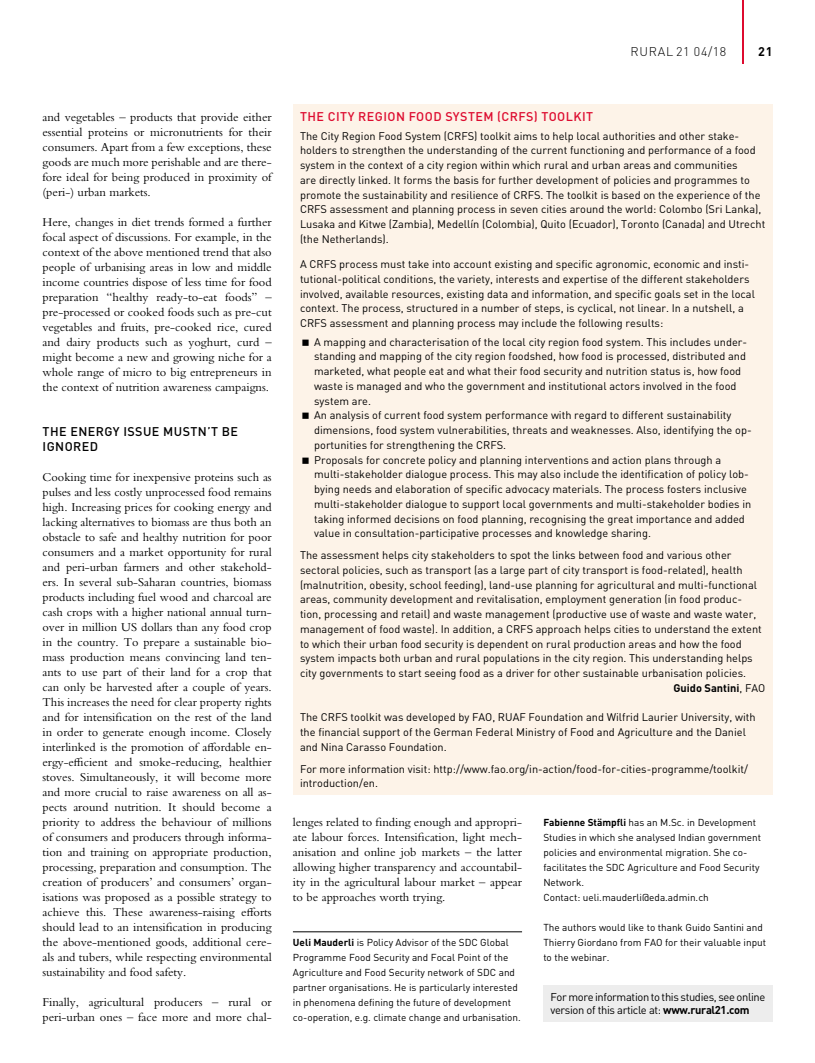
<style>
.page{position:relative;width:815px;height:1063px;background:#fff}
.page>*{position:absolute;margin:0;border:0;box-sizing:border-box;transform-origin:0 0}
.t1{font:12.5px/15px "Bembo Std";color:#000;text-align:justify}
.t2{font:500 12.5px "DIN Pro";letter-spacing:.035em;color:#dd0b2f}
.t3{font:500 12.5px/15px "DIN Pro";letter-spacing:.035em;color:#000}
.t4{font:300 12.5px "DIN Pro";letter-spacing:.06em;color:#000}
.t5{font:700 12.5px "DIN Pro";color:#000}
.t6{font:11.25px/13.5px "DIN Pro";letter-spacing:-.03em;color:#000}
.t7{font:11px/14.8px "DIN Pro";color:#000}
.t8{font:700 11px "DIN Pro";color:#000}
.t9{font:10px/15px "DIN Pro";color:#000}
.s1{font-weight:400}
.s2{font-weight:700}
</style>
<div class="page">
<hr style="left:742px;top:0;width:2px;height:64px;background:#dd0b2f">
<hr style="left:293px;top:932px;width:229px;height:1px;background:#000">
<div style="left:293px;top:104px;width:479px;height:691px;background:#fdf3e8"></div>
<div style="left:543px;top:985px;width:229px;height:36px;background:#ededed"></div>
<p class="t4" style="left:630px;top:43px;width:97px">RURAL 21 04/18</p>
<p class="t5" style="left:758px;top:43px;width:16px">21</p>
<p class="t1" style="left:43px;top:110px;width:231px">and vegetables – products that provide either essential proteins or micronutrients for their consumers. Apart from a few exceptions, these goods are much more perishable and are there&shy;fore ideal for being produced in proximity of (peri-) urban markets.</p>
<p class="t1" style="left:43px;top:215px;width:231px">Here, changes in diet trends formed a further focal aspect of discussions. For example, in the context of the above mentioned trend that also people of urbanising areas in low and middle income countries dispose of less time for food preparation “healthy ready-to-eat foods” – pre-processed or cooked foods such as pre-cut vegetables and fruits, pre-cooked rice, cured and dairy products such as yoghurt, curd – might become a new and growing niche for a whole range of micro to big entrepreneurs in the context of nutrition awareness campaigns.</p>
<p class="t3" style="left:43px;top:424px;width:197px">THE ENERGY ISSUE MUSTN’T BE<br>IGNORED</p>
<p class="t1" style="left:43px;top:470px;width:231px">Cooking time for inexpensive proteins such as pulses and less costly unprocessed food remains high. Increasing prices for cooking energy and lacking alternatives to biomass are thus both an obstacle to safe and healthy nutrition for poor consumers and a market opportunity for rural and peri-urban farmers and other stakehold&shy;ers. In several sub-Saharan countries, biomass products including fuel wood and charcoal are cash crops with a higher national annual turn&shy;over in million US dollars than any food crop in the country. To prepare a sustainable bio&shy;mass production means convincing land ten&shy;ants to use part of their land for a crop that can only be harvested after a couple of years.<br>This increases the need for clear property rights and for intensification on the rest of the land in order to generate enough income. Closely interlinked is the promotion of affordable en&shy;ergy-efficient and smoke-reducing, healthier stoves. Simultaneously, it will become more and more crucial to raise awareness on all as&shy;pects around nutrition. It should become a priority to address the behaviour of millions of consumers and producers through informa&shy;tion and training on appropriate production, processing, preparation and consumption. The creation of producers’ and consumers’ organ&shy;isations was proposed as a possible strategy to achieve this. These awareness-raising efforts should lead to an intensification in producing the above-mentioned goods, additional cere&shy;als and tubers, while respecting environmental sustainability and food safety.</p>
<p class="t1" style="left:43px;top:995px;width:231px">Finally, agricultural producers – rural or peri-urban ones – face more and more chal-</p>
<p class="t2" style="left:300px;top:108px;width:295px">THE CITY REGION FOOD SYSTEM (CRFS) TOOLKIT</p>
<p class="t7" style="left:300px;top:128px;width:467px">The City Region Food System (CRFS) toolkit aims to help local authorities and other stake&shy;holders to strengthen the understanding of the current functioning and performance of a food system in the context of a city region within which rural and urban areas and communities<br>are directly linked. It forms the basis for further development of policies and programmes to promote the sustainability and resilience of CRFS. The toolkit is based on the experience of the CRFS assessment and planning process in seven cities around the world: Colombo (Sri Lanka), Lusaka and Kitwe (Zambia), Medellín (Colombia), Quito (Ecuador), Toronto (Canada) and Utrecht (the Netherlands).</p>
<p class="t7" style="left:300px;top:256px;width:456px">A CRFS process must take into account existing and specific agronomic, economic and insti&shy;tutional-political conditions, the variety, interests and expertise of the different stakeholders involved, available resources, existing data and information, and specific goals set in the local context. The process, structured in a number of steps, is cyclical, not linear. In a nutshell, a CRFS assessment and planning process may include the following results:</p>
<p class="t7" style="left:314px;top:334px;width:439px">A mapping and characterisation of the local city region food system. This includes under&shy;standing and mapping of the city region foodshed, how food is processed, distributed and marketed, what people eat and what their food security and nutrition status is, how food waste is managed and who the government and institutional actors involved in the food system are.<br>An analysis of current food system performance with regard to different sustainability dimensions, food system vulnerabilities, threats and weaknesses. Also, identifying the op&shy;portunities for strengthening the CRFS.<br>Proposals for concrete policy and planning interventions and action plans through a multi-stakeholder dialogue process. This may also include the identification of policy lob&shy;bying needs and elaboration of specific advocacy materials. The process fosters inclusive multi-stakeholder dialogue to support local governments and multi-stakeholder bodies in taking informed decisions on food planning, recognising the great importance and added value in consultation-participative processes and knowledge sharing.</p>
<p class="t7" style="left:300px;top:547px;width:433px">The assessment helps city stakeholders to spot the links between food and various other</p>
<p class="t7" style="left:300px;top:562px;width:444px">sectoral policies, such as transport (as a large part of city transport is food-related), health</p>
<p class="t7" style="left:300px;top:577px;width:459px">(malnutrition, obesity, school feeding), land-use planning for agricultural and multi-functional</p>
<p class="t7" style="left:300px;top:592px;width:444px">areas, community development and revitalisation, employment generation (in food produc-</p>
<p class="t7" style="left:300px;top:606px;width:458px">tion, processing and retail) and waste management (productive use of waste and waste water,</p>
<p class="t7" style="left:300px;top:621px;width:463px">management of food waste). In addition, a CRFS approach helps cities to understand the extent</p>
<p class="t7" style="left:300px;top:636px;width:443px">to which their urban food security is dependent on rural production areas and how the food</p>
<p class="t7" style="left:300px;top:651px;width:454px">system impacts both urban and rural populations in the city region. This understanding helps</p>
<p class="t7" style="left:300px;top:665px;width:448px">city governments to start seeing food as a driver for other sustainable urbanisation policies.</p>
<p class="t8" style="left:674px;top:680px;width:93px">Guido Santini<span class="s1">, FAO</span></p>
<p class="t7" style="left:300px;top:710px;width:457px">The CRFS toolkit was developed by FAO, RUAF Foundation and Wilfrid Laurier University, with the financial support of the German Federal Ministry of Food and Agriculture and the Daniel and Nina Carasso Foundation.</p>
<p class="t7" style="left:300px;top:761px;width:450px">For more information visit: http://www.fao.org/in-action/food-for-cities-programme/toolkit/ introduction/en.</p>
<p class="t1" style="left:293px;top:815px;width:231px">lenges related to finding enough and appropri&shy;ate labour forces. Intensification, light mech&shy;anisation and online job markets – the latter allowing higher transparency and accountabil&shy;ity in the agricultural labour market – appear to be approaches worth trying.</p>
<p class="t9" style="left:293px;top:935px;width:229px"><span class="s2">Ueli Mauderli</span> is Policy Advisor of the SDC Global Programme Food Security and Focal Point of the Agriculture and Food Security network of SDC and partner organisations. He is particularly interested in phenomena defining the future of development co-operation, e.g. climate change and urbanisation.</p>
<p class="t9" style="left:543px;top:815px;width:219px"><span class="s2">Fabienne Stämpfli</span> has an M.Sc. in Development Studies in which she analysed Indian government policies and environmental migration. She co&shy;facilitates the SDC Agriculture and Food Security Network.<br>Contact: ueli.mauderli@eda.admin.ch</p>
<p class="t9" style="left:543px;top:920px;width:224px">The authors would like to thank Guido Santini and<br>Thierry Giordano from FAO for their valuable input to the webinar.</p>
<p class="t6" style="left:550px;top:989px;width:216px">For more information to this studies, see online version of this article at: <span class="s2">www.rural21.com</span></p>
</div>
